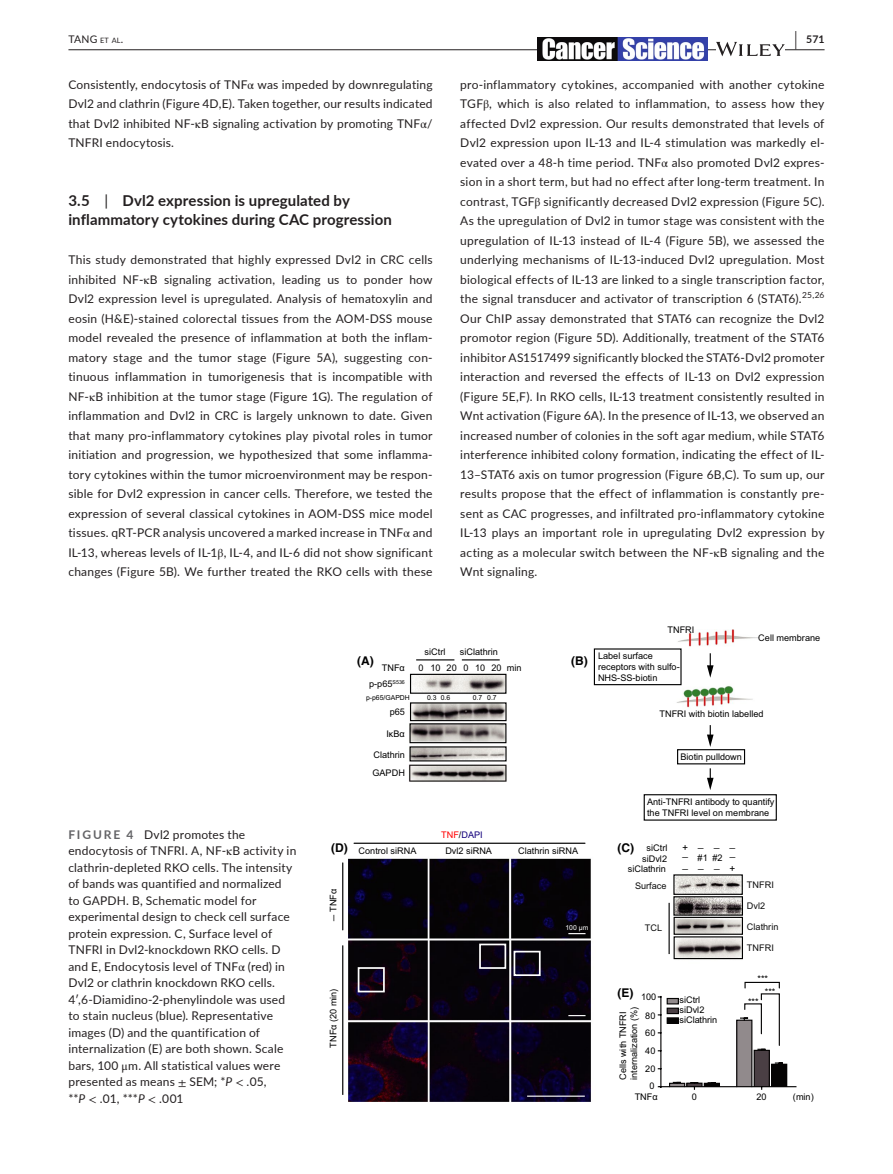
<style>
.page{position:relative;width:893px;height:1174px;background:#fff}
.page>*{position:absolute;margin:0;border:0;box-sizing:border-box;transform-origin:0 0}
.t1{font:700 15px/19.5px "Lato";letter-spacing:.005em;color:#231f20}
.t2{font:12px/19.5px "Lato";letter-spacing:.015em;color:#231f20;text-align:justify}
.t3{font:700 12px "Helvetica";color:#000}
.t4{font:10.8px "Arial";color:#000}
.t5{font:10.5px "Lato";color:#231f20}
.t6{font:700 10.5px "Lato";color:#231f20}
.t7{font:9.9px/12.3px "Arial";color:#000}
.t8{font:9.15px/10.9px "Arial";color:#000}
.t9{font:9.15px "Arial";color:#0e0e0e}
.t10{font:9.15px "Arial";color:#13007c}
.t11{font:8.4px "Lato";color:#231f20}
.t12{font:6.9px "Arial";color:#000}
.t13{font:6.9px "Arial";color:#fff}
.s1{font-size:7.35px}
.s2{font-size:19.5px}
.s3{font-family:"STIX"}
.s4{font-weight:400}
.s5{font-weight:700;color:#636366}
.s6{font-style:italic}
.s7{color:#f00}
.s8{color:#000}
</style>
<div class="page">
<hr style="left:68px;top:49px;width:756px;height:1px;background:#231f20">
<img style="left:537px;top:37px;width:171px;height:24px">
<svg style="left:716px;top:42px;width:69px;height:14px"></svg>
<img style="left:348px;top:629px;width:410px;height:472px">
<svg style="left:409px;top:659px;width:98px;height:85px"></svg>
<svg style="left:707px;top:654px;width:7px;height:23px"></svg>
<svg style="left:707px;top:725px;width:7px;height:22px"></svg>
<div style="left:594px;top:648px;width:88px;height:37px;border:1px solid #000"></div>
<div style="left:677px;top:749px;width:68px;height:15px;border:1px solid #000"></div>
<svg style="left:357px;top:942px;width:184px;height:51px;background:#1a151d"></svg>
<hr style="left:342px;top:945px;width:1px;height:149px;background:#000">
<hr style="left:354px;top:842px;width:231px;height:1px;background:#000">
<hr style="left:342px;top:862px;width:1px;height:68px;background:#000">
<svg style="left:657px;top:992px;width:140px;height:98px"></svg>
<div style="left:744px;top:981px;width:36px;height:7px;border:1px solid #040404"></div>
<svg style="left:568px;top:933px;width:17px;height:1px"></svg>
<hr style="left:527px;top:1095px;width:58px;height:1px;background:#fff">
<svg style="left:568px;top:1015px;width:17px;height:1px"></svg>
<div style="left:410px;top:674px;width:96px;height:19px;border:1px solid #000"></div>
<svg style="left:643px;top:769px;width:134px;height:190px"></svg>
<p class="t5" style="left:68px;top:31px;width:56px">TANG <span class="s1">et al</span>.</p>
<p class="t6" style="left:795px;top:31px;width:31px"><span class="s2">|</span> 571</p>
<p class="t2" style="left:68px;top:74px;width:366px">Consistently, endocytosis of TNF<span class="s3">α</span> was impeded by downregulating Dvl2 and clathrin (Figure 4D,E). Taken together, our results indicated that Dvl2 inhibited NF-<span class="s3">κ</span>B signaling activation by promoting TNF<span class="s3">α</span>/ TNFRI endocytosis.</p>
<p class="t2" style="left:460px;top:74px;width:366px">pro-inflammatory cytokines, accompanied with another cytokine TGF<span class="s3">β</span>, which is also related to inflammation, to assess how they affected Dvl2 expression. Our results demonstrated that levels of Dvl2 expression upon IL-13 and IL-4 stimulation was markedly el&shy;evated over a 48-h time period. TNF<span class="s3">α</span> also promoted Dvl2 expres&shy;sion in a short term, but had no effect after long-term treatment. In contrast, TGF<span class="s3">β</span> significantly decreased Dvl2 expression (Figure 5C).<br>As the upregulation of Dvl2 in tumor stage was consistent with the upregulation of IL-13 instead of IL-4 (Figure 5B), we assessed the underlying mechanisms of IL-13-induced Dvl2 upregulation. Most biological effects of IL-13 are linked to a single transcription factor, the signal transducer and activator of transcription 6 (STAT6).</p>
<p class="t1" style="left:68px;top:190px;width:325px">3.5 <span class="s4">|</span> Dvl2 expression is upregulated by inflammatory cytokines during CAC progression</p>
<p class="t2" style="left:68px;top:249px;width:366px">This study demonstrated that highly expressed Dvl2 in CRC cells inhibited NF-<span class="s3">κ</span>B signaling activation, leading us to ponder how Dvl2 expression level is upregulated. Analysis of hematoxylin and eosin (H&amp;E)-stained colorectal tissues from the AOM-DSS mouse model revealed the presence of inflammation at both the inflam&shy;matory stage and the tumor stage (Figure 5A), suggesting con&shy;tinuous inflammation in tumorigenesis that is incompatible with NF-<span class="s3">κ</span>B inhibition at the tumor stage (Figure 1G). The regulation of inflammation and Dvl2 in CRC is largely unknown to date. Given that many pro-inflammatory cytokines play pivotal roles in tumor initiation and progression, we hypothesized that some inflamma&shy;tory cytokines within the tumor microenvironment may be respon&shy;sible for Dvl2 expression in cancer cells. Therefore, we tested the expression of several classical cytokines in AOM-DSS mice model tissues. qRT-PCR analysis uncovered a marked increase in TNF<span class="s3">α</span> and IL-13, whereas levels of IL-1<span class="s3">β</span>, IL-4, and IL-6 did not show significant changes (Figure 5B). We further treated the RKO cells with these</p>
<p class="t11" style="left:802px;top:289px;width:24px">25,26</p>
<p class="t2" style="left:460px;top:308px;width:366px">Our ChIP assay demonstrated that STAT6 can recognize the Dvl2 promotor region (Figure 5D). Additionally, treatment of the STAT6 inhibitor AS1517499 significantly blocked the STAT6-Dvl2 promoter interaction and reversed the effects of IL-13 on Dvl2 expression (Figure 5E,F). In RKO cells, IL-13 treatment consistently resulted in Wnt activation (Figure 6A). In the presence of IL-13, we observed an increased number of colonies in the soft agar medium, while STAT6 interference inhibited colony formation, indicating the effect of IL-13–STAT6 axis on tumor progression (Figure 6B,C). To sum up, our results propose that the effect of inflammation is constantly pre&shy;sent as CAC progresses, and infiltrated pro-inflammatory cytokine IL-13 plays an important role in upregulating Dvl2 expression by acting as a molecular switch between the NF-<span class="s3">κ</span>B signaling and the Wnt signaling.</p>
<p class="t2" style="left:68px;top:825px;width:229px;line-height:16.5px;text-align:left"><span class="s5">FIGURE 4</span> Dvl2 promotes the endocytosis of TNFRI. A, NF-<span class="s3">κ</span>B activity in clathrin-depleted RKO cells. The intensity of bands was quantified and normalized<br>to GAPDH. B, Schematic model for experimental design to check cell surface protein expression. C, Surface level of TNFRI in Dvl2-knockdown RKO cells. D and E, Endocytosis level of TNF<span class="s3">α</span> (red) in Dvl2 or clathrin knockdown RKO cells.<br>4′,6-Diamidino-2-phenylindole was used to stain nucleus (blue). Representative images (D) and the quantification of internalization (E) are both shown. Scale bars, 100 <span class="s3">μ</span>m. All statistical values were presented as means <span class="s3">±</span> SEM; *<span class="s6">P</span> <span class="s3">&lt;</span> .05,<br>**<span class="s6">P</span> <span class="s3">&lt;</span> .01, ***<span class="s6">P</span> <span class="s3">&lt;</span> .001</p>
<p class="t8" style="left:418px;top:643px;width:85px;line-height:16.4px;text-indent:41px">siClathrin<br>0102001020</p>
<p class="t8" style="left:425px;top:646px;width:22px">siCtrl</p>
<p class="t3" style="left:357px;top:653px;width:18px">(A)</p>
<p class="t3" style="left:571px;top:653px;width:18px">(B)</p>
<p class="t8" style="left:382px;top:662px;width:25px">TNFα</p>
<p class="t8" style="left:507px;top:662px;width:16px">min</p>
<p class="t8" style="left:369px;top:678px;width:37px">p-p65<sup>S536</sup></p>
<p class="t12" style="left:366px;top:693px;width:45px">p-p65/GAPDH</p>
<p class="t12" style="left:427px;top:693px;width:25px">0.3 0.6</p>
<p class="t12" style="left:473px;top:693px;width:25px">0.7 0.7</p>
<p class="t8" style="left:390px;top:707px;width:17px">p65</p>
<p class="t8" style="left:386px;top:728px;width:20px">IκBα</p>
<p class="t8" style="left:372px;top:768px;width:34px">GAPDH</p>
<p class="t8" style="left:373px;top:750px;width:33px">Clathrin</p>
<p class="t3" style="left:331px;top:840px;width:18px">(D)</p>
<p class="t10" style="left:441px;top:829px;width:43px"><span class="s7">TNF</span><span class="s8">/</span>DAPI</p>
<p class="t8" style="left:359px;top:845px;width:59px">Control siRNA</p>
<p class="t8" style="left:445px;top:845px;width:48px">Dvl2 siRNA</p>
<p class="t8" style="left:518px;top:845px;width:61px">Clathrin siRNA</p>
<p class="t8" style="left:328px;top:911px;width:25px;rotate:-90deg">TNFα</p>
<p class="t4" style="left:321px;top:920px;width:8px;rotate:-90deg">_</p>
<p class="t13" style="left:565px;top:923px;width:24px">100 µm</p>
<p class="t8" style="left:328px;top:1047px;width:61px;rotate:-90deg">TNFα (20 min)</p>
<p class="t8" style="left:667px;top:624px;width:28px">TNFRI</p>
<p class="t8" style="left:598px;top:650px;width:83px">Label surface receptors with sulfo-<br>NHS-SS-biotin</p>
<p class="t8" style="left:758px;top:632px;width:63px">Cell membrane</p>
<p class="t8" style="left:659px;top:708px;width:106px">TNFRI with biotin labelled</p>
<p class="t8" style="left:680px;top:751px;width:63px">Biotin pulldown</p>
<p class="t8" style="left:647px;top:796px;width:129px">Anti-TNFRI antibody to quantify the TNFRI level on membrane</p>
<p class="t3" style="left:617px;top:840px;width:18px">(C)</p>
<p class="t8" style="left:647px;top:842px;width:22px">siCtrl</p>
<p class="t8" style="left:628px;top:864px;width:40px">siClathrin</p>
<p class="t7" style="left:682px;top:846px;width:7px">_ _</p>
<p class="t8" style="left:698px;top:852px;width:27px">#1 #2</p>
<p class="t8" style="left:642px;top:853px;width:26px">siDvl2</p>
<p class="t7" style="left:698px;top:846px;width:39px;text-align:right">_ __+</p>
<p class="t9" style="left:635px;top:880px;width:33px">Surface</p>
<p class="t9" style="left:645px;top:921px;width:19px">TCL</p>
<p class="t3" style="left:617px;top:985px;width:17px">(E)</p>
<p class="t8" style="left:641px;top:991px;width:17px">100</p>
<p class="t8" style="left:617px;top:1080px;width:75px;rotate:-90deg">Cells with TNFRI internalization (%)</p>
<p class="t8" style="left:645px;top:1010px;width:12px">80</p>
<p class="t8" style="left:645px;top:1027px;width:12px">60</p>
<p class="t8" style="left:645px;top:1045px;width:12px">40</p>
<p class="t8" style="left:645px;top:1063px;width:12px">20</p>
<p class="t8" style="left:650px;top:1080px;width:7px">0</p>
<p class="t8" style="left:679px;top:994px;width:22px">siCtrl</p>
<p class="t8" style="left:679px;top:1004px;width:26px">siDvl2</p>
<p class="t8" style="left:679px;top:1014px;width:39px">siClathrin</p>
<p class="t9" style="left:747px;top:878px;width:28px">TNFRI</p>
<p class="t9" style="left:747px;top:899px;width:20px">Dvl2</p>
<p class="t9" style="left:747px;top:921px;width:33px">Clathrin</p>
<p class="t9" style="left:747px;top:942px;width:28px">TNFRI</p>
<p class="t8" style="left:757px;top:973px;width:12px">***</p>
<p class="t8" style="left:765px;top:986px;width:12px">***</p>
<p class="t8" style="left:748px;top:996px;width:12px">***</p>
<p class="t8" style="left:635px;top:1091px;width:25px">TNFα</p>
<p class="t8" style="left:692px;top:1091px;width:7px">0</p>
<p class="t8" style="left:756px;top:1091px;width:12px">20</p>
<p class="t8" style="left:793px;top:1091px;width:22px">(min)</p>
</div>
